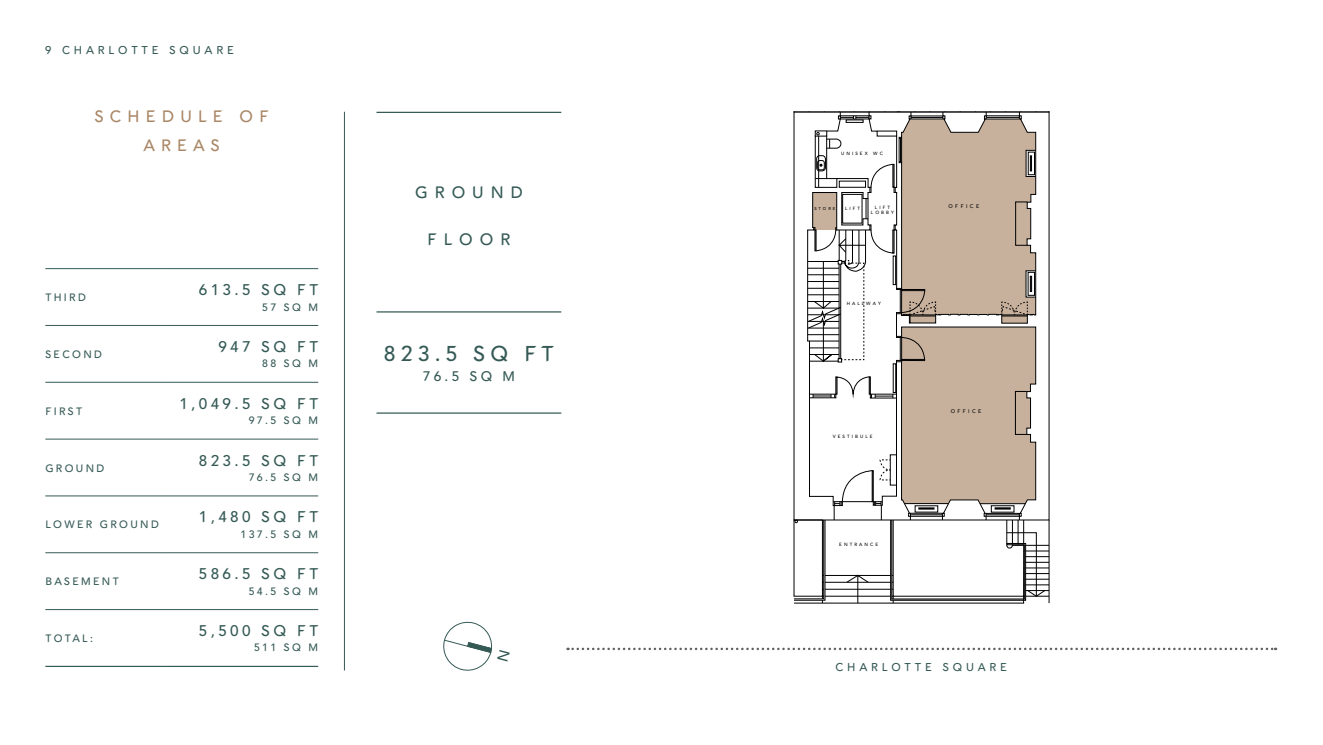
<style>
.page{position:relative;width:1323px;height:745px;background:#fff}
.page>*{position:absolute;margin:0;border:0;box-sizing:border-box;transform-origin:0 0}
.t1{font:21.25px "Avenirfor Charlotte Square Alt";letter-spacing:.24em;color:#355a56}
.t2{font:16.25px/28.8px "Avenirfor Charlotte Square Alt";letter-spacing:.38em;color:#a98766;text-align:center}
.t3{font:16.25px "Avenirfor Charlotte Square Alt";letter-spacing:.43em;color:#355a56}
.t4{font:15.25px "Avenirfor Charlotte Square Alt";letter-spacing:.22em;color:#355a56}
.t5{font:13.75px "Avenirfor Charlotte Square Alt";color:#355a56}
.t6{font:11.25px "Avenirfor Charlotte Square Alt";letter-spacing:.34em;color:#355a56}
.t7{font:10.62px "Avenirfor Charlotte Square Alt";letter-spacing:.22em;color:#355a56}
.t8{font:5.25px "Avenirfor Charlotte Square Alt";letter-spacing:.45em;color:#000}
.t9{font:4.62px "Avenirfor Charlotte Square Alt";letter-spacing:.45em;color:#000}
.t10{font:4.25px "Avenirfor Charlotte Square Alt";letter-spacing:.45em;color:#000}
</style>
<div class="page">
<hr style="left:45px;top:268px;width:116px;height:1px;background:#355a56">
<hr style="left:161px;top:268px;width:157px;height:1px;background:#355a56">
<hr style="left:45px;top:325px;width:116px;height:1px;background:#355a56">
<hr style="left:161px;top:325px;width:157px;height:1px;background:#355a56">
<hr style="left:45px;top:382px;width:116px;height:1px;background:#355a56">
<hr style="left:161px;top:382px;width:157px;height:1px;background:#355a56">
<hr style="left:45px;top:438px;width:116px;height:1px;background:#355a56">
<hr style="left:161px;top:438px;width:157px;height:1px;background:#355a56">
<hr style="left:45px;top:495px;width:116px;height:1px;background:#355a56">
<hr style="left:161px;top:495px;width:157px;height:1px;background:#355a56">
<hr style="left:45px;top:552px;width:116px;height:1px;background:#355a56">
<hr style="left:161px;top:552px;width:157px;height:1px;background:#355a56">
<hr style="left:45px;top:609px;width:116px;height:1px;background:#355a56">
<hr style="left:161px;top:609px;width:157px;height:1px;background:#355a56">
<hr style="left:45px;top:665px;width:116px;height:1px;background:#355a56">
<hr style="left:161px;top:665px;width:157px;height:1px;background:#355a56">
<hr style="left:344px;top:112px;width:1px;height:558px;background:#355a56">
<svg style="left:567px;top:647px;width:709px;height:2px"></svg>
<hr style="left:376px;top:112px;width:185px;height:1px;background:#355a56">
<hr style="left:376px;top:311px;width:185px;height:1px;background:#355a56">
<hr style="left:376px;top:412px;width:185px;height:1px;background:#355a56">
<hr style="left:1049px;top:519px;width:1px;height:83px;background:#000">
<svg style="left:794px;top:112px;width:255px;height:491px"></svg>
<svg style="left:443px;top:621px;width:67px;height:50px"></svg>
<p class="t6" style="left:45px;top:43px;width:190px">9 CHARLOTTE SQUARE</p>
<h2 class="t2" style="left:95px;top:103px;width:175px">SCHEDULE OF<br>AREAS</h2>
<p class="t7" style="left:45px;top:291px;width:42px">THIRD</p>
<h3 class="t4" style="left:199px;top:281px;width:121px">613.5 SQ FT</h3>
<p class="t7" style="left:262px;top:300px;width:57px">57 SQ M</p>
<p class="t7" style="left:45px;top:348px;width:58px">SECOND</p>
<p class="t7" style="left:45px;top:404px;width:38px">FIRST</p>
<p class="t7" style="left:45px;top:461px;width:60px">GROUND</p>
<p class="t7" style="left:45px;top:518px;width:115px">LOWER GROUND</p>
<p class="t7" style="left:45px;top:575px;width:75px">BASEMENT</p>
<p class="t7" style="left:45px;top:631px;width:49px">TOTAL:</p>
<h3 class="t4" style="left:218px;top:337px;width:101px">947 SQ FT</h3>
<p class="t7" style="left:262px;top:357px;width:57px">88 SQ M</p>
<h3 class="t4" style="left:179px;top:394px;width:140px">1,049.5 SQ FT</h3>
<p class="t7" style="left:249px;top:414px;width:71px">97.5 SQ M</p>
<h3 class="t4" style="left:199px;top:451px;width:121px">823.5 SQ FT</h3>
<p class="t7" style="left:249px;top:471px;width:71px">76.5 SQ M</p>
<h3 class="t4" style="left:199px;top:508px;width:121px">1,480 SQ FT</h3>
<p class="t7" style="left:240px;top:527px;width:79px">137.5 SQ M</p>
<h3 class="t4" style="left:199px;top:565px;width:121px">586.5 SQ FT</h3>
<p class="t7" style="left:249px;top:584px;width:71px">54.5 SQ M</p>
<h3 class="t4" style="left:199px;top:621px;width:121px">5,500 SQ FT</h3>
<p class="t7" style="left:254px;top:641px;width:66px">511 SQ M</p>
<h2 class="t3" style="left:415px;top:183px;width:109px">GROUND</h2>
<h2 class="t3" style="left:427px;top:230px;width:84px">FLOOR</h2>
<h1 class="t1" style="left:384px;top:340px;width:171px">823.5 SQ FT</h1>
<p class="t5" style="left:423px;top:367px;width:94px">76.5 SQ M</p>
<p class="t9" style="left:841px;top:151px;width:43px">UNISEX WC</p>
<p class="t10" style="left:814px;top:206px;width:23px">STORE</p>
<p class="t9" style="left:845px;top:206px;width:17px">LIFT</p>
<p class="t9" style="left:875px;top:204px;width:17px">LIFT</p>
<p class="t8" style="left:948px;top:203px;width:32px">OFFICE</p>
<p class="t9" style="left:871px;top:209px;width:25px">LOBBY</p>
<p class="t9" style="left:847px;top:300px;width:36px">HALLWAY</p>
<p class="t9" style="left:833px;top:433px;width:41px">VESTIBULE</p>
<p class="t9" style="left:839px;top:541px;width:41px">ENTRANCE</p>
<p class="t8" style="left:951px;top:408px;width:32px">OFFICE</p>
<p class="t6" style="left:835px;top:659px;width:173px">CHARLOTTE SQUARE</p>
</div>
